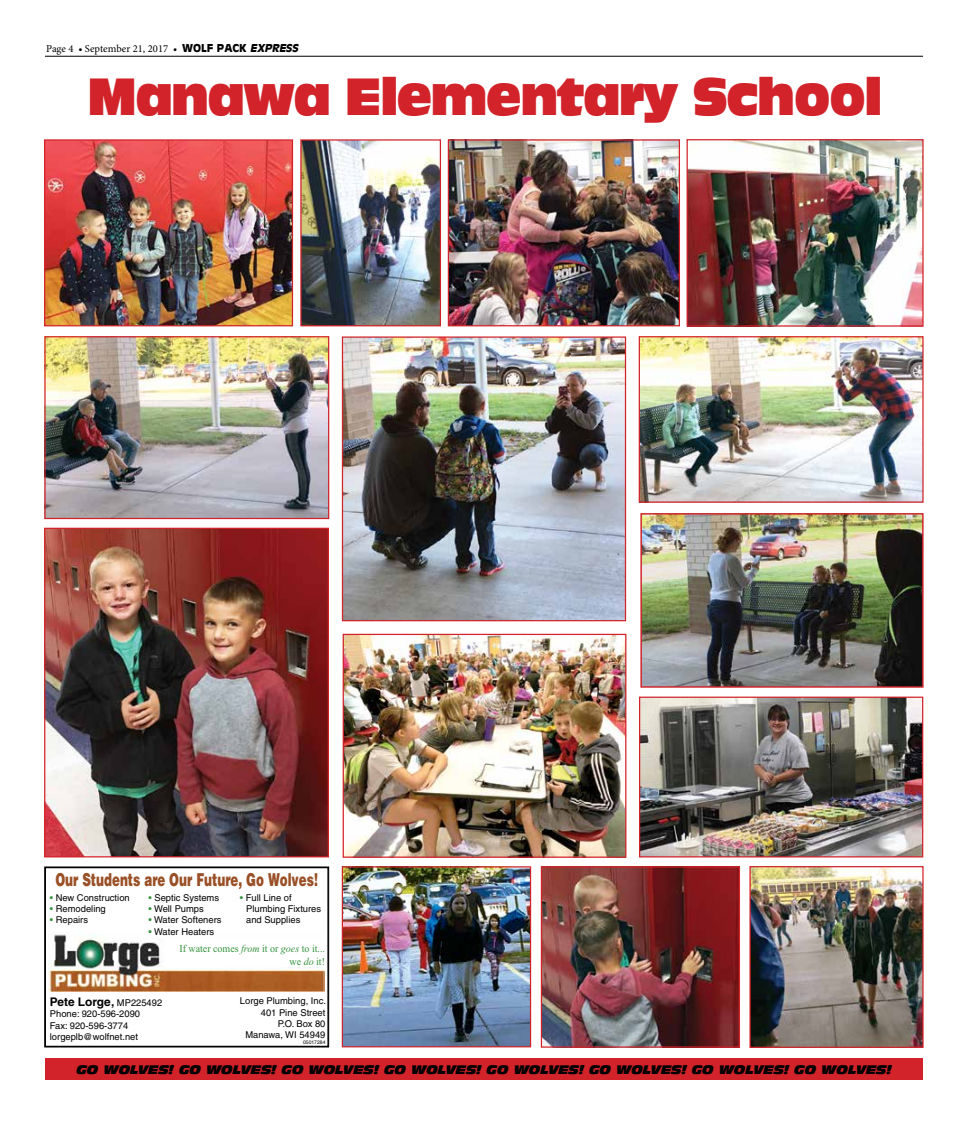
<style>
.page{position:relative;width:968px;height:1125px;background:#fff}
.page>*{position:absolute;margin:0;border:0;box-sizing:border-box;transform-origin:0 0}
.t1{font:51.12px "Antique Olive Nord";letter-spacing:-.04em;color:#d2232a;scale:.76 1}
.t2{font:900 17.75px "Helvetica";color:#9a5026;scale:.67 1}
.t3{font:italic 12.12px "Antique Olive Nord";letter-spacing:-.005em;color:#000}
.t4{font:700 11.88px "Helvetica";color:#000}
.t5{font:10.62px "Minion Pro";color:#000}
.t6{font:10.5px/12.6px "Times New Roman";color:#33913c;text-align:right;scale:.95 1}
.t7{font:9.38px/11.2px "Helvetica";color:#000}
.t8{font:5px "Helvetica";color:#000}
.s1{font-family:"Antique Olive";font-weight:700}
.s2{font-family:"Antique Olive";font-weight:700;font-style:italic}
.s3{color:#33913c}
.s4{font-style:italic}
.s5{font-weight:400;font-size:9.38px}
</style>
<div class="page">
<div style="left:45px;top:1059px;width:877px;height:21px;background:#d2232a"></div>
<hr style="left:45px;top:56px;width:877px;height:1px;background:#000">
<img style="left:48px;top:934px;width:276px;height:57px">
<div style="left:165px;top:940px;width:163px;height:26px;background:#fff"></div>
<div style="left:44px;top:867px;width:285px;height:180px;border:1px solid #000"></div>
<img style="left:450px;top:141px;width:228px;height:183px">
<div style="left:448px;top:139px;width:232px;height:187px;border:1px solid #d2232a"></div>
<img style="left:543px;top:868px;width:195px;height:178px">
<div style="left:541px;top:866px;width:199px;height:182px;border:1px solid #d2232a"></div>
<img style="left:46px;top:141px;width:245px;height:183px">
<div style="left:44px;top:139px;width:249px;height:187px;border:1px solid #d2232a"></div>
<img style="left:641px;top:699px;width:280px;height:157px">
<div style="left:639px;top:697px;width:284px;height:161px;border:1px solid #d2232a"></div>
<img style="left:46px;top:530px;width:281px;height:325px">
<div style="left:44px;top:528px;width:285px;height:329px;border:1px solid #d2232a"></div>
<img style="left:302px;top:141px;width:137px;height:183px">
<div style="left:300px;top:139px;width:141px;height:187px;border:1px solid #d2232a"></div>
<img style="left:344px;top:868px;width:185px;height:177px">
<div style="left:342px;top:866px;width:189px;height:181px;border:1px solid #d2232a"></div>
<img style="left:642px;top:515px;width:279px;height:171px">
<div style="left:640px;top:513px;width:283px;height:175px;border:1px solid #d2232a"></div>
<img style="left:344px;top:338px;width:280px;height:281px">
<div style="left:342px;top:336px;width:284px;height:285px;border:1px solid #d2232a"></div>
<img style="left:688px;top:141px;width:233px;height:184px">
<div style="left:686px;top:139px;width:237px;height:188px;border:1px solid #d2232a"></div>
<img style="left:751px;top:868px;width:170px;height:178px">
<div style="left:749px;top:866px;width:174px;height:182px;border:1px solid #d2232a"></div>
<img style="left:46px;top:338px;width:281px;height:179px">
<div style="left:44px;top:336px;width:285px;height:183px;border:1px solid #d2232a"></div>
<img style="left:640px;top:338px;width:281px;height:163px">
<div style="left:638px;top:336px;width:285px;height:167px;border:1px solid #d2232a"></div>
<img style="left:344px;top:636px;width:280px;height:220px">
<div style="left:342px;top:634px;width:284px;height:224px;border:1px solid #d2232a"></div>
<p class="t5" style="left:46px;top:42px;width:256px">Page 4 • September 21, 2017 • <span class="s1">WOLF PACK</span> <span class="s2">EXPRESS</span></p>
<h1 class="t1" style="left:87px;top:65px;width:1047px">Manawa Elementary School</h1>
<h2 class="t2" style="left:55px;top:868px;width:393px">Our Students are Our Future, Go Wolves!</h2>
<p class="t7" style="left:50px;top:892px;width:81px"><span class="s3">•</span> New Construction</p>
<p class="t7" style="left:50px;top:903px;width:57px"><span class="s3">•</span> Remodeling</p>
<p class="t7" style="left:50px;top:914px;width:40px"><span class="s3">•</span> Repairs</p>
<p class="t7" style="left:149px;top:892px;width:72px"><span class="s3">•</span> Septic Systems</p>
<p class="t7" style="left:149px;top:903px;width:57px"><span class="s3">•</span> Well Pumps</p>
<p class="t7" style="left:149px;top:914px;width:74px"><span class="s3">•</span> Water Softeners</p>
<p class="t7" style="left:149px;top:926px;width:67px"><span class="s3">•</span> Water Heaters</p>
<p class="t7" style="left:246px;top:892px;width:77px;text-indent:-6px"><span class="s3">•</span> Full Line of<br>Plumbing Fixtures and Supplies</p>
<p class="t6" style="left:179px;top:942px;width:155px">If water comes <span class="s4">from</span> it or <span class="s4">goes</span> to it... we <span class="s4">do</span> it!</p>
<p class="t4" style="left:50px;top:995px;width:114px">Pete Lorge, <span class="s5">MP225492</span></p>
<p class="t7" style="left:50px;top:1009px;width:92px">Phone: 920-596-2090<br>Fax: 920-596-3774 lorgeplb@wolfnet.net</p>
<p class="t7" style="left:240px;top:995px;width:87px;text-align:right">Lorge Plumbing, Inc.<br>401 Pine Street<br>P.O. Box 80<br>Manawa, WI 54949</p>
<p class="t8" style="left:303px;top:1039px;width:24px">05017284</p>
<p class="t3" style="left:76px;top:1062px;width:816px">GO WOLVES! GO WOLVES! GO WOLVES! GO WOLVES! GO WOLVES! GO WOLVES! GO WOLVES! GO WOLVES!</p>
</div>
